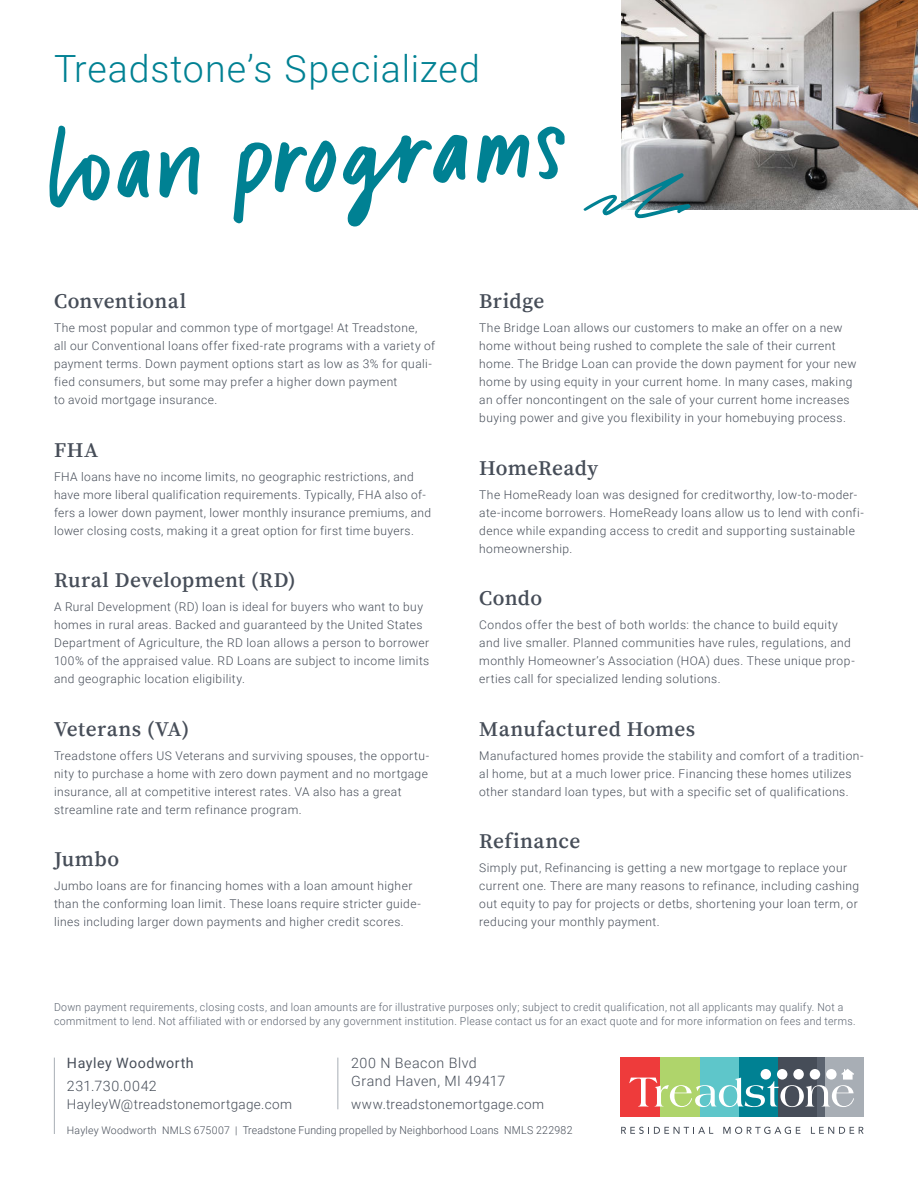
<style>
.page{position:relative;width:918px;height:1188px;background:#fff}
.page>*{position:absolute;margin:0;border:0;box-sizing:border-box;transform-origin:0 0}
.t1{font:300 37.5px "Roboto";letter-spacing:.025em;color:#008193}
.t2{font:600 21px "Source Serif Pro";letter-spacing:.015em;color:#464d58}
.t3{font:300 14.25px/17.7px "Roboto";letter-spacing:.035em;color:#464d58}
.t4{font:14.25px "Roboto";letter-spacing:.04em;color:#464d58}
.t5{font:300 13.5px "Roboto";letter-spacing:.03em;color:#464d58}
.t6{font:300 12px/18px "Roboto";letter-spacing:.035em;color:#464d58}
.t7{font:300 10.95px/13.5px "Roboto";letter-spacing:.03em;color:#5b636f;scale:.95 1}
.t8{font:300 10.95px "Roboto";letter-spacing:.02em;color:#464d58;scale:.95 1}
.s1{font-size:10.5px}
</style>
<div class="page">
<div style="left:739px;top:1058px;width:39px;height:59px;background:#008193"></div>
<div style="left:621px;top:1058px;width:39px;height:59px;background:#ee3b3b"></div>
<div style="left:778px;top:1058px;width:39px;height:59px;background:#464d58"></div>
<div style="left:825px;top:1058px;width:39px;height:59px;background:#a8aeb5"></div>
<div style="left:699px;top:1058px;width:40px;height:59px;background:#5ec6ca"></div>
<div style="left:660px;top:1058px;width:39px;height:59px;background:#afd46b"></div>
<div style="left:817px;top:1058px;width:8px;height:59px;background:#5b636f"></div>
<svg style="left:629px;top:1069px;width:225px;height:38px"></svg>
<svg style="left:621px;top:1127px;width:92px;height:7px"></svg>
<svg style="left:723px;top:1127px;width:77px;height:7px"></svg>
<svg style="left:811px;top:1127px;width:53px;height:7px"></svg>
<hr style="left:54px;top:1058px;width:1px;height:76px;background:#a8aeb5">
<hr style="left:337px;top:1058px;width:1px;height:51px;background:#a8aeb5">
<img style="left:621px;top:0;width:297px;height:209px">
<svg style="left:49px;top:125px;width:61px;height:83px"></svg>
<svg style="left:117px;top:150px;width:33px;height:48px"></svg>
<svg style="left:159px;top:147px;width:41px;height:51px"></svg>
<svg style="left:537px;top:126px;width:28px;height:54px"></svg>
<svg style="left:477px;top:134px;width:53px;height:49px"></svg>
<svg style="left:233px;top:135px;width:235px;height:92px"></svg>
<svg style="left:584px;top:173px;width:107px;height:45px"></svg>
<h1 class="t1" style="left:54px;top:52px;width:428px">Treadstone’s Specialized</h1>
<h2 class="t2" style="left:54px;top:292px;width:134px">Conventional</h2>
<p class="t6" style="left:54px;top:320px;width:383px">The most popular and common type of mortgage! At Treadstone,<br>all our Conventional loans offer fixed-rate programs with a variety of payment terms. Down payment options start as low as 3% for quali&shy;fied consumers, but some may prefer a higher down payment<br>to avoid mortgage insurance.</p>
<h2 class="t2" style="left:54px;top:441px;width:46px">FHA</h2>
<p class="t6" style="left:54px;top:468px;width:379px">FHA loans have no income limits, no geographic restrictions, and have more liberal qualification requirements. Typically, FHA also of&shy;fers a lower down payment, lower monthly insurance premiums, and lower closing costs, making it a great option for first time buyers.</p>
<h2 class="t2" style="left:54px;top:571px;width:243px">Rural Development (RD)</h2>
<p class="t6" style="left:54px;top:599px;width:377px">A Rural Development (RD) loan is ideal for buyers who want to buy homes in rural areas. Backed and guaranteed by the United States Department of Agriculture, the RD loan allows a person to borrower 100% of the appraised value. RD Loans are subject to income limits and geographic location eligibility.</p>
<h2 class="t2" style="left:54px;top:720px;width:137px">Veterans (VA)</h2>
<p class="t6" style="left:54px;top:747px;width:377px">Treadstone offers US Veterans and surviving spouses, the opportu&shy;nity to purchase a home with zero down payment and no mortgage insurance, all at competitive interest rates. VA also has a great streamline rate and term refinance program.</p>
<h2 class="t2" style="left:54px;top:850px;width:67px">Jumbo</h2>
<p class="t6" style="left:54px;top:878px;width:368px">Jumbo loans are for financing homes with a loan amount higher than the conforming loan limit. These loans require stricter guide&shy;lines including larger down payments and higher credit scores.</p>
<h2 class="t2" style="left:479px;top:292px;width:66px">Bridge</h2>
<p class="t6" style="left:479px;top:320px;width:379px">The Bridge Loan allows our customers to make an offer on a new home without being rushed to complete the sale of their current home. The Bridge Loan can provide the down payment for your new home by using equity in your current home. In many cases, making an offer noncontingent on the sale of your current home increases buying power and give you flexibility in your homebuying process.</p>
<h2 class="t2" style="left:479px;top:459px;width:121px">HomeReady</h2>
<p class="t6" style="left:479px;top:486px;width:386px">The HomeReady loan was designed for creditworthy, low-to-moder&shy;ate-income borrowers. HomeReady loans allow us to lend with confi&shy;dence while expanding access to credit and supporting sustainable homeownership.</p>
<h2 class="t2" style="left:479px;top:589px;width:64px">Condo</h2>
<p class="t6" style="left:479px;top:617px;width:377px">Condos offer the best of both worlds: the chance to build equity and live smaller. Planned communities have rules, regulations, and monthly Homeowner’s Association (HOA) dues. These unique prop&shy;erties call for specialized lending solutions.</p>
<h2 class="t2" style="left:479px;top:720px;width:218px">Manufactured Homes</h2>
<p class="t6" style="left:479px;top:747px;width:386px">Manufactured homes provide the stability and comfort of a tradition&shy;al home, but at a much lower price. Financing these homes utilizes other standard loan types, but with a specific set of qualifications.</p>
<h2 class="t2" style="left:479px;top:832px;width:103px">Refinance</h2>
<p class="t6" style="left:479px;top:860px;width:381px">Simply put, Refinancing is getting a new mortgage to replace your current one. There are many reasons to refinance, including cashing out equity to pay for projects or detbs, shortening your loan term, or reducing your monthly payment.</p>
<p class="t7" style="left:54px;top:1001px;width:845px">Down payment requirements, closing costs, and loan amounts are for illustrative purposes only; subject to credit qualification, not all applicants may qualify. Not a commitment to lend. Not affiliated with or endorsed by any government institution. Please contact us for an exact quote and for more information on fees and terms.</p>
<p class="t3" style="left:351px;top:1056px;width:156px">200 N Beacon Blvd<br>Grand Haven, MI 49417</p>
<p class="t5" style="left:351px;top:1099px;width:195px">www.treadstonemortgage.com</p>
<p class="t8" style="left:67px;top:1126px;width:534px"><span class="s1">Hayley Woodworth NMLS 675007 |</span> Treadstone Funding propelled by Neighborhood Loans NMLS 222982</p>
<p class="t4" style="left:67px;top:1058px;width:128px">Hayley Woodworth</p>
<p class="t3" style="left:67px;top:1079px;width:91px">231.730.0042</p>
<p class="t5" style="left:67px;top:1099px;width:227px">HayleyW@treadstonemortgage.com</p>
</div>
